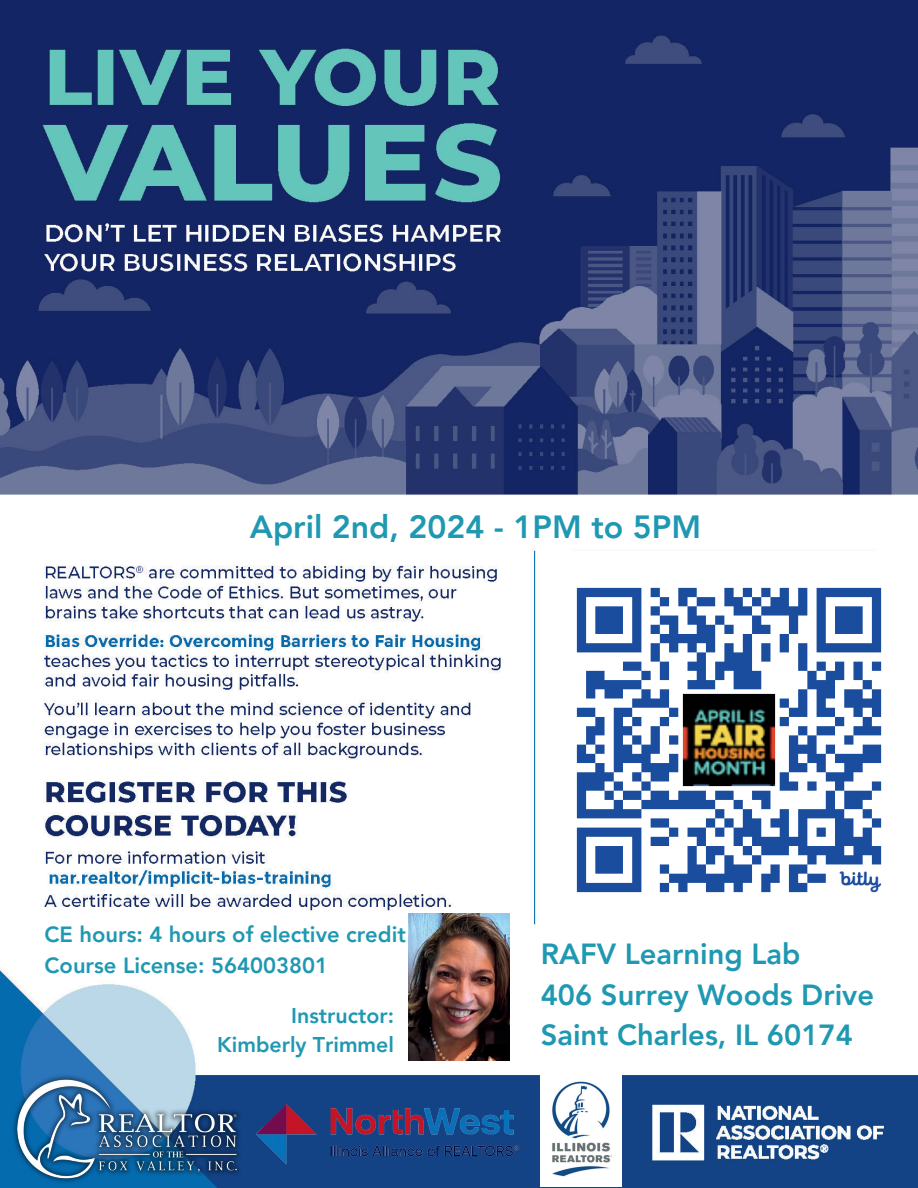
<style>
.page{position:relative;width:918px;height:1188px;background:#fff}
.page>*{position:absolute;margin:0;border:0;box-sizing:border-box;transform-origin:0 0}
.t1{font:800 32.1px "Avenir LT Pro";color:#1f98b2}
.t2{font:800 29.1px/40.5px "Avenir LT Pro";color:#1f98b2}
.t3{font:800 21.9px/30.3px "Avenir LT Pro";color:#1f98b2}
.t4{font:800 21.3px/29.2px "Avenir LT Pro";color:#1f98b2;text-align:right}
</style>
<div class="page">
<img style="left:0;top:0;width:918px;height:1188px">
<img style="left:541px;top:552px;width:377px;height:376px">
<img style="left:4px;top:1071px;width:247px;height:115px">
<img style="left:541px;top:1071px;width:81px;height:115px">
<img style="left:408px;top:913px;width:102px;height:148px">
<img style="left:251px;top:1096px;width:274px;height:74px">
<p class="t1" style="left:250px;top:508px;width:453px">April 2nd, 2024 - 1PM to 5PM</p>
<p class="t3" style="left:45px;top:920px;width:363px">CE hours: 4 hours of elective credit<br>Course License: 564003801</p>
<p class="t4" style="left:217px;top:1001px;width:178px">Instructor:<br>Kimberly Trimmel</p>
<p class="t2" style="left:541px;top:934px;width:335px">RAFV Learning Lab<br>406 Surrey Woods Drive<br>Saint Charles, IL 60174</p>
</div>
